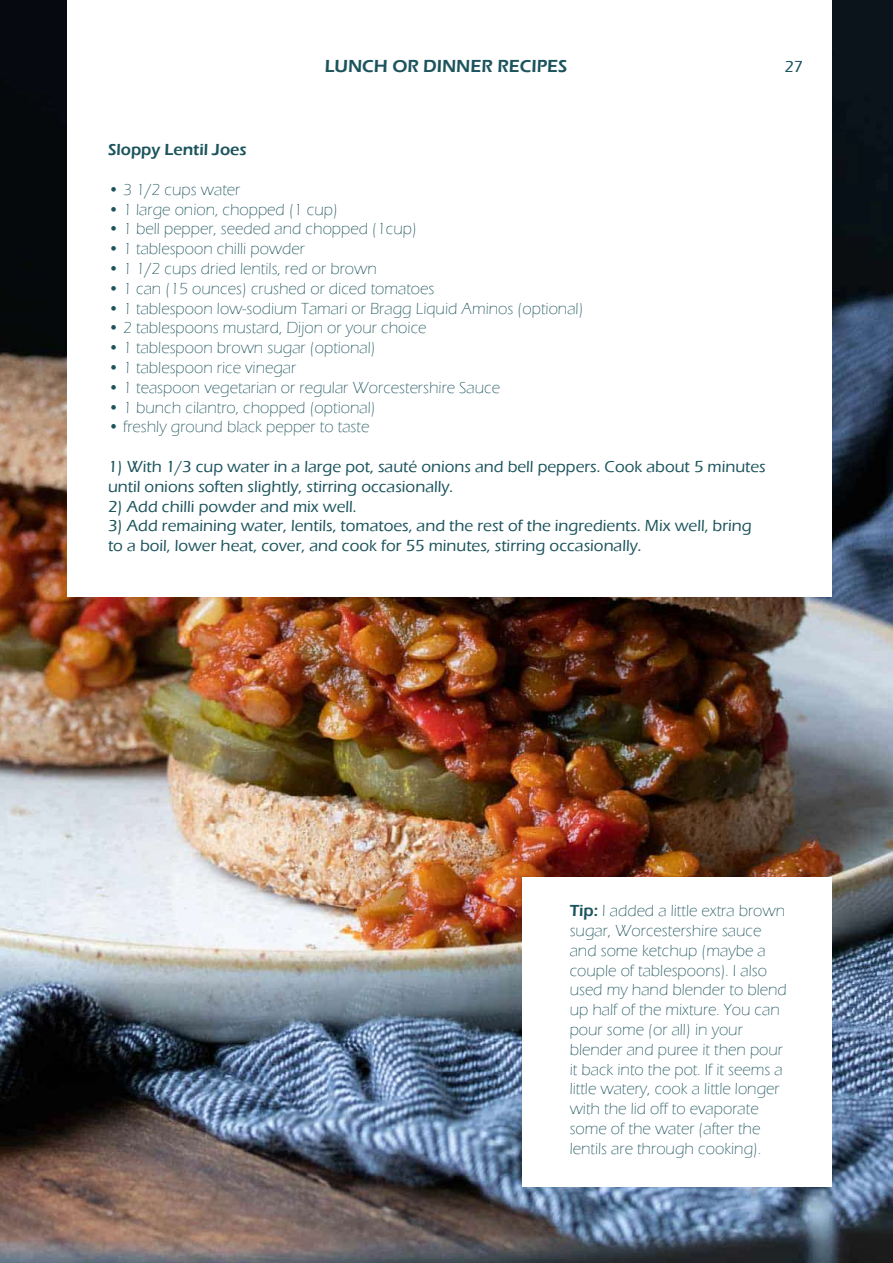
<style>
.page{position:relative;width:893px;height:1263px;background:#fff}
.page>*{position:absolute;margin:0;border:0;box-sizing:border-box;transform-origin:0 0}
.t1{font:600 18px "Eras ITC";color:#1c545d}
.t2{font:300 16.5px/19.8px "Eras ITC";color:#1c545d}
.t3{font:500 16.5px/19.8px "Eras ITC";color:#1c545d}
.t4{font:600 16.5px "Eras ITC";color:#1c545d}
.s1{font-weight:600}
</style>
<div class="page">
<img style="left:0;top:0;width:893px;height:1263px">
<div style="left:67px;top:0;width:764px;height:596px;background:#fff"></div>
<div style="left:522px;top:877px;width:309px;height:309px;background:#fff"></div>
<p class="t1" style="left:325px;top:56px;width:244px">LUNCH OR DINNER RECIPES</p>
<p class="t3" style="left:785px;top:57px;width:20px">27</p>
<p class="t4" style="left:108px;top:140px;width:140px">Sloppy Lentil Joes</p>
<p class="t2" style="left:108px;top:180px;width:134px">• 3 1/2 cups water</p>
<p class="t2" style="left:108px;top:199px;width:231px">• 1 large onion, chopped (1 cup)</p>
<p class="t2" style="left:108px;top:219px;width:310px">• 1 bell pepper, seeded and chopped (1cup)</p>
<p class="t2" style="left:108px;top:239px;width:199px">• 1 tablespoon chilli powder</p>
<p class="t2" style="left:108px;top:259px;width:270px">• 1 1/2 cups dried lentils, red or brown</p>
<p class="t2" style="left:108px;top:279px;width:328px">• 1 can (15 ounces) crushed or diced tomatoes</p>
<p class="t2" style="left:108px;top:298px;width:477px">• 1 tablespoon low-sodium Tamari or Bragg Liquid Aminos (optional)</p>
<p class="t2" style="left:108px;top:318px;width:320px">• 2 tablespoons mustard, Dijon or your choice</p>
<p class="t2" style="left:108px;top:338px;width:269px">• 1 tablespoon brown sugar (optional)</p>
<p class="t2" style="left:108px;top:358px;width:190px">• 1 tablespoon rice vinegar</p>
<p class="t2" style="left:108px;top:378px;width:394px">• 1 teaspoon vegetarian or regular Worcestershire Sauce</p>
<p class="t2" style="left:108px;top:397px;width:269px">• 1 bunch cilantro, chopped (optional)</p>
<p class="t2" style="left:108px;top:417px;width:263px">• freshly ground black pepper to taste</p>
<p class="t3" style="left:108px;top:457px;width:659px">1) With 1/3 cup water in a large pot, sauté onions and bell peppers. Cook about 5 minutes until onions soften slightly, stirring occasionally.</p>
<p class="t3" style="left:108px;top:496px;width:250px">2) Add chilli powder and mix well.</p>
<p class="t3" style="left:108px;top:516px;width:645px">3) Add remaining water, lentils, tomatoes, and the rest of the ingredients. Mix well, bring to a boil, lower heat, cover, and cook for 55 minutes, stirring occasionally.</p>
<p class="t2" style="left:570px;top:901px;width:219px"><span class="s1">Tip:</span> I added a little extra brown sugar, Worcestershire sauce and some ketchup (maybe a couple of tablespoons). I also used my hand blender to blend up half of the mixture. You can pour some (or all) in your blender and puree it then pour it back into the pot. If it seems a little watery, cook a little longer with the lid off to evaporate some of the water (after the lentils are through cooking).</p>
</div>
